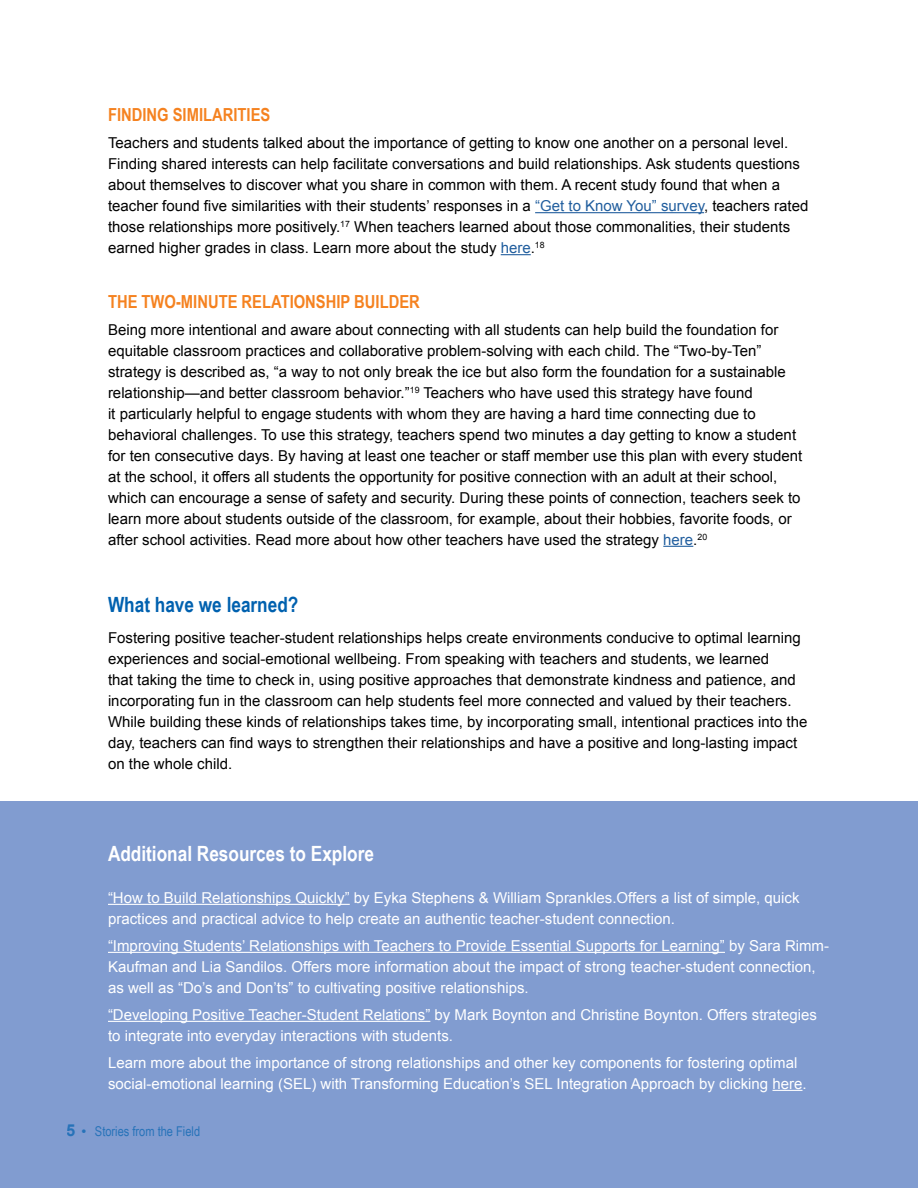
<style>
.page{position:relative;width:918px;height:1188px;background:#fff}
.page>*{position:absolute;margin:0;border:0;box-sizing:border-box;transform-origin:0 0}
.t1{font:700 21px "Arial Narrow";color:#fff}
.t2{font:700 21px "Arial Narrow";color:#0061af}
.t3{font:700 18px "Arial Narrow";color:#f58220}
.t4{font:15px/21px "Arial";color:#000}
.t5{font:15px/21px "Arial";color:#fff}
.t6{font:13.5px "Arial Narrow";color:#0061af}
.s1{color:#215e9e}
.s2{font-family:"Arial";font-weight:700;font-size:16.5px}
.s3{font-family:"The Mix Semi Light Caps";font-size:16.5px}
</style>
<div class="page">
<div style="left:0;top:802px;width:918px;height:386px;background:#819cd0"></div>
<hr style="left:535px;top:212px;width:169px;height:1px;background:#215e9e">
<hr style="left:501px;top:254px;width:30px;height:1px;background:#215e9e">
<hr style="left:663px;top:546px;width:30px;height:1px;background:#215e9e">
<hr style="left:108px;top:904px;width:242px;height:1px;background:#fff">
<hr style="left:108px;top:952px;width:617px;height:1px;background:#fff">
<hr style="left:108px;top:1021px;width:322px;height:1px;background:#fff">
<hr style="left:773px;top:1090px;width:30px;height:1px;background:#fff">
<p class="t3" style="left:108px;top:101px;width:164px">FINDING SIMILARITIES</p>
<p class="t4" style="left:108px;top:132px;width:702px">Teachers and students talked about the importance of getting to know one another on a personal level.<br>Finding shared interests can help facilitate conversations and build relationships. Ask students questions about themselves to discover what you share in common with them. A recent study found that when a teacher found five similarities with their students’ responses in a <span class="s1">“Get to Know You” survey</span>, teachers rated those relationships more positively.<sup>17</sup> When teachers learned about those commonalities, their students earned higher grades in class. Learn more about the study <span class="s1">here</span>.<sup>18</sup></p>
<p class="t3" style="left:108px;top:288px;width:313px">THE TWO-MINUTE RELATIONSHIP BUILDER</p>
<p class="t4" style="left:108px;top:319px;width:696px">Being more intentional and aware about connecting with all students can help build the foundation for equitable classroom practices and collaborative problem-solving with each child. The “Two-by-Ten” strategy is described as, “a way to not only break the ice but also form the foundation for a sustainable relationship—and better classroom behavior.”<sup>19</sup> Teachers who have used this strategy have found<br>it particularly helpful to engage students with whom they are having a hard time connecting due to behavioral challenges. To use this strategy, teachers spend two minutes a day getting to know a student for ten consecutive days. By having at least one teacher or staff member use this plan with every student at the school, it offers all students the opportunity for positive connection with an adult at their school, which can encourage a sense of safety and security. During these points of connection, teachers seek to learn more about students outside of the classroom, for example, about their hobbies, favorite foods, or after school activities. Read more about how other teachers have used the strategy <span class="s1">here</span>.<sup>20</sup></p>
<h1 class="t2" style="left:108px;top:588px;width:192px">What have we learned?</h1>
<p class="t4" style="left:108px;top:627px;width:701px">Fostering positive teacher-student relationships helps create environments conducive to optimal learning experiences and social-emotional wellbeing. From speaking with teachers and students, we learned<br>that taking the time to check in, using positive approaches that demonstrate kindness and patience, and incorporating fun in the classroom can help students feel more connected and valued by their teachers.<br>While building these kinds of relationships takes time, by incorporating small, intentional practices into the day, teachers can find ways to strengthen their relationships and have a positive and long-lasting impact on the whole child.</p>
<h1 class="t1" style="left:108px;top:837px;width:268px">Additional Resources to Explore</h1>
<p class="t5" style="left:108px;top:887px;width:693px">“How to Build Relationships Quickly” by Eyka Stephens &amp; William Sprankles.Offers a list of simple, quick practices and practical advice to help create an authentic teacher-student connection.</p>
<p class="t5" style="left:108px;top:935px;width:723px">“Improving Students’ Relationships with Teachers to Provide Essential Supports for Learning” by Sara Rimm-<br>Kaufman and Lia Sandilos. Offers more information about the impact of strong teacher-student connection, as well as “Do’s and Don’ts” to cultivating positive relationships.</p>
<p class="t5" style="left:108px;top:1004px;width:710px">“Developing Positive Teacher-Student Relations” by Mark Boynton and Christine Boynton. Offers strategies to integrate into everyday interactions with students.</p>
<p class="t5" style="left:108px;top:1052px;width:700px">Learn more about the importance of strong relationships and other key components for fostering optimal social-emotional learning (SEL) with Transforming Education’s SEL Integration Approach by clicking here.</p>
<p class="t6" style="left:67px;top:1122px;width:135px"><span class="s2">5</span> <span class="s3">•</span> Stories from the Field</p>
</div>
